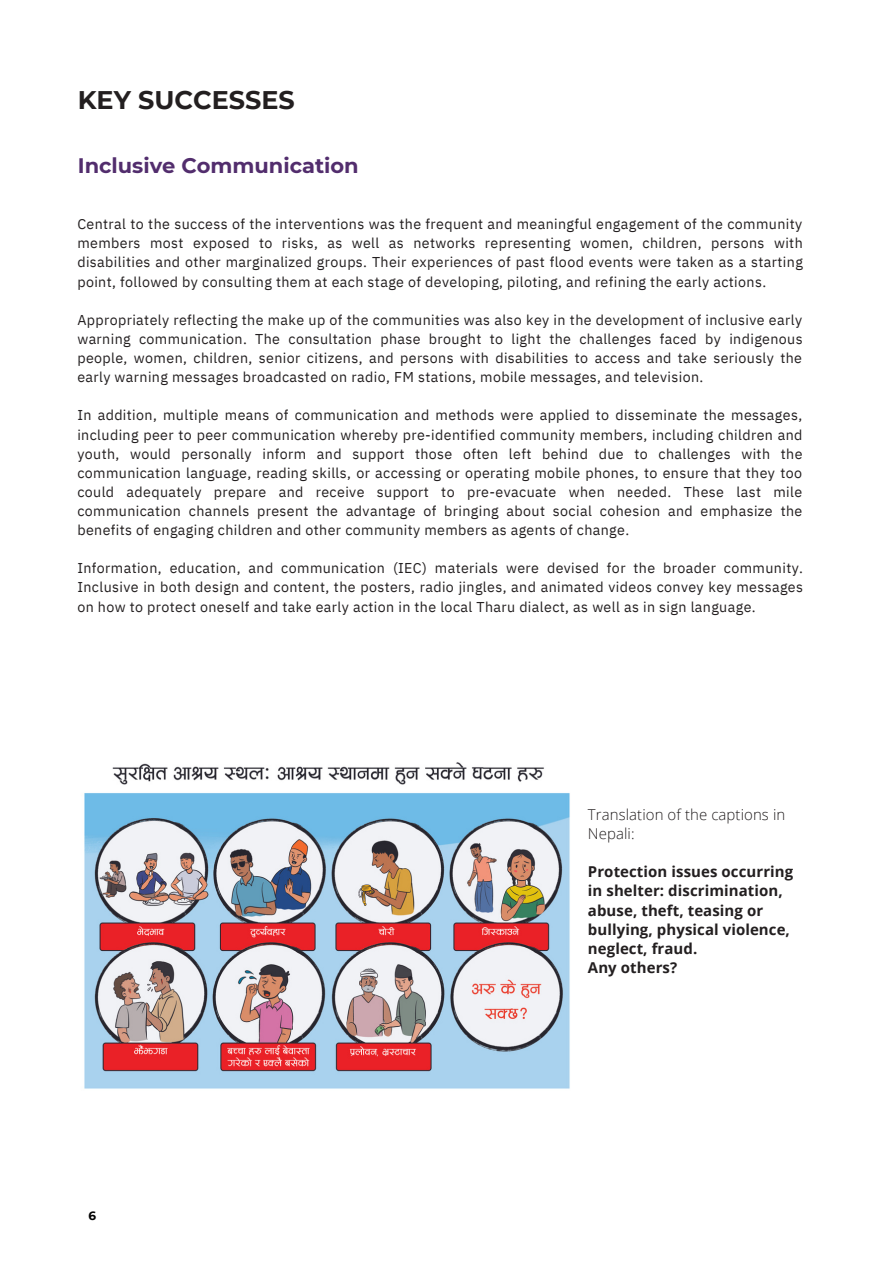
<style>
.page{position:relative;width:893px;height:1264px;background:#fff}
.page>*{position:absolute;margin:0;border:0;box-sizing:border-box;transform-origin:0 0}
.t1{font:700 25.5px "Montserrat";color:#231f20}
.t2{font:700 21px "Montserrat";color:#522d6d}
.t3{font:700 15px/19px "Open Sans";letter-spacing:.005em;color:#231f20}
.t4{font:300 15px/19px "Open Sans";letter-spacing:.005em;color:#231f20}
.t5{font:14.25px/19px "IBM Plex Sans";letter-spacing:.025em;color:#231f20;text-align:justify}
.t6{font:700 12px "Montserrat";color:#000}
</style>
<div class="page">
<img style="left:84px;top:762px;width:486px;height:327px">
<p class="t1" style="left:78px;top:84px;width:218px">KEY SUCCESSES</p>
<p class="t2" style="left:78px;top:152px;width:282px">Inclusive Communication</p>
<p class="t5" style="left:77px;top:214px;width:727px">Central to the success of the interventions was the frequent and meaningful engagement of the community members most exposed to risks, as well as networks representing women, children, persons with disabilities and other marginalized groups. Their experiences of past flood events were taken as a starting point, followed by consulting them at each stage of developing, piloting, and refining the early actions.</p>
<p class="t5" style="left:77px;top:310px;width:726px">Appropriately reflecting the make up of the communities was also key in the development of inclusive early warning communication. The consultation phase brought to light the challenges faced by indigenous people, women, children, senior citizens, and persons with disabilities to access and take seriously the early warning messages broadcasted on radio, FM stations, mobile messages, and television.</p>
<p class="t5" style="left:77px;top:405px;width:726px">In addition, multiple means of communication and methods were applied to disseminate the messages, including peer to peer communication whereby pre-identified community members, including children and youth, would personally inform and support those often left behind due to challenges with the communication language, reading skills, or accessing or operating mobile phones, to ensure that they too could adequately prepare and receive support to pre-evacuate when needed. These last mile communication channels present the advantage of bringing about social cohesion and emphasize the benefits of engaging children and other community members as agents of change.</p>
<p class="t5" style="left:77px;top:558px;width:727px">Information, education, and communication (IEC) materials were devised for the broader community.<br>Inclusive in both design and content, the posters, radio jingles, and animated videos convey key messages on how to protect oneself and take early action in the local Tharu dialect, as well as in sign language.</p>
<p class="t6" style="left:88px;top:1208px;width:9px">6</p>
<p class="t4" style="left:588px;top:804px;width:199px">Translation of the captions in<br>Nepali:</p>
<p class="t3" style="left:588px;top:862px;width:207px">Protection issues occurring in shelter: discrimination, abuse, theft, teasing or bullying, physical violence, neglect, fraud.</p>
<p class="t3" style="left:588px;top:957px;width:91px">Any others?</p>
</div>
